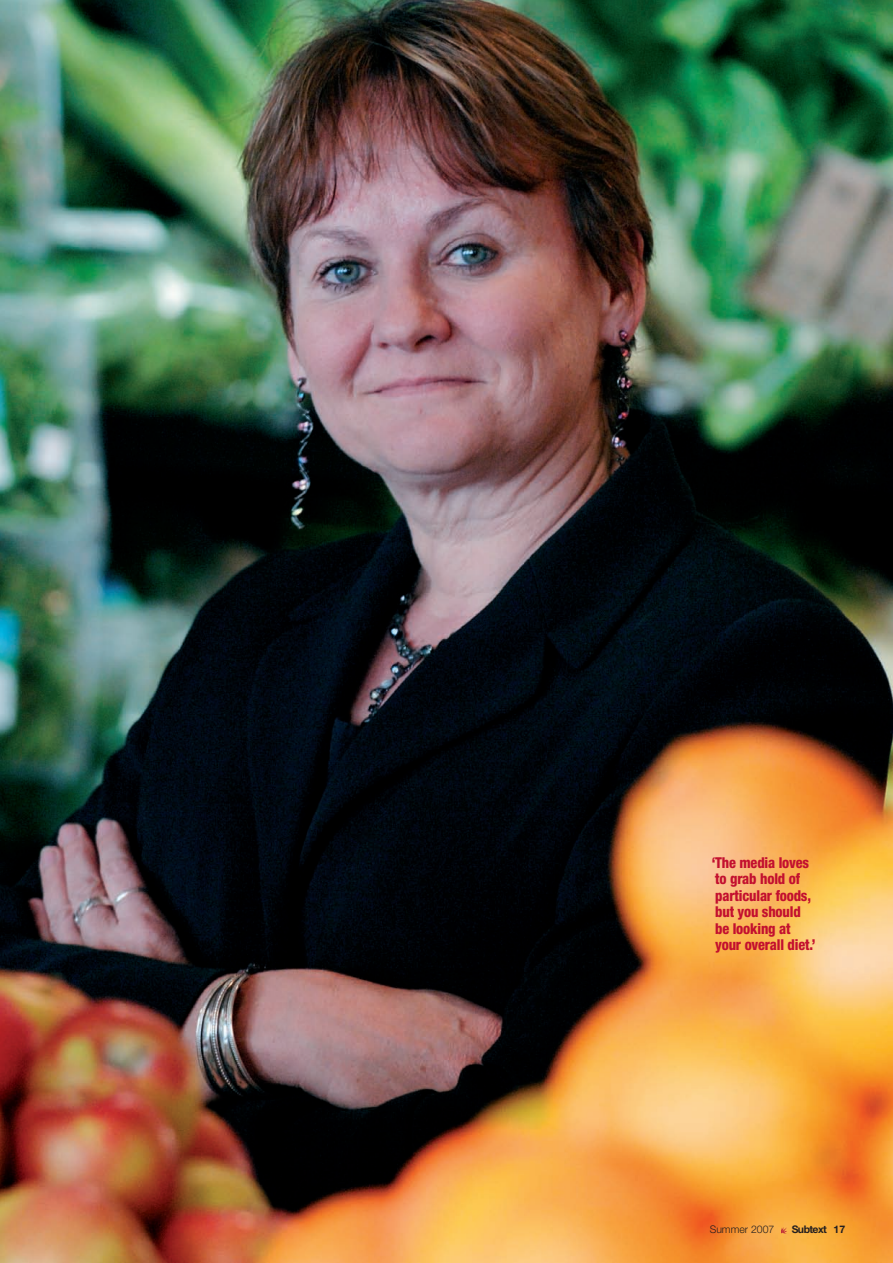
<style>
.page{position:relative;width:893px;height:1263px;background:#fff}
.page>*{position:absolute;margin:0;border:0;box-sizing:border-box;transform-origin:0 0}
.t1{font:800 condensed 15px/16.5px "Helvetica Neue";letter-spacing:-.01em;color:#c3102f;scale:.95 1}
.t2{font:300 10.5px "Helvetica Neue";color:#231f20}
.t3{font:700 10.5px "Helvetica Neue";letter-spacing:-.05em;color:#231f20}
</style>
<div class="page">
<img style="left:0;top:0;width:893px;height:1263px">
<svg style="left:781px;top:1227px;width:6px;height:6px"></svg>
<p class="t1" style="left:712px;top:855px;width:111px">‘The media loves to grab hold of particular foods, but you should<br>be looking at your overall diet.’</p>
<p class="t2" style="left:710px;top:1226px;width:66px">Summer 2007</p>
<p class="t3" style="left:792px;top:1226px;width:55px">Subtext 17</p>
</div>
